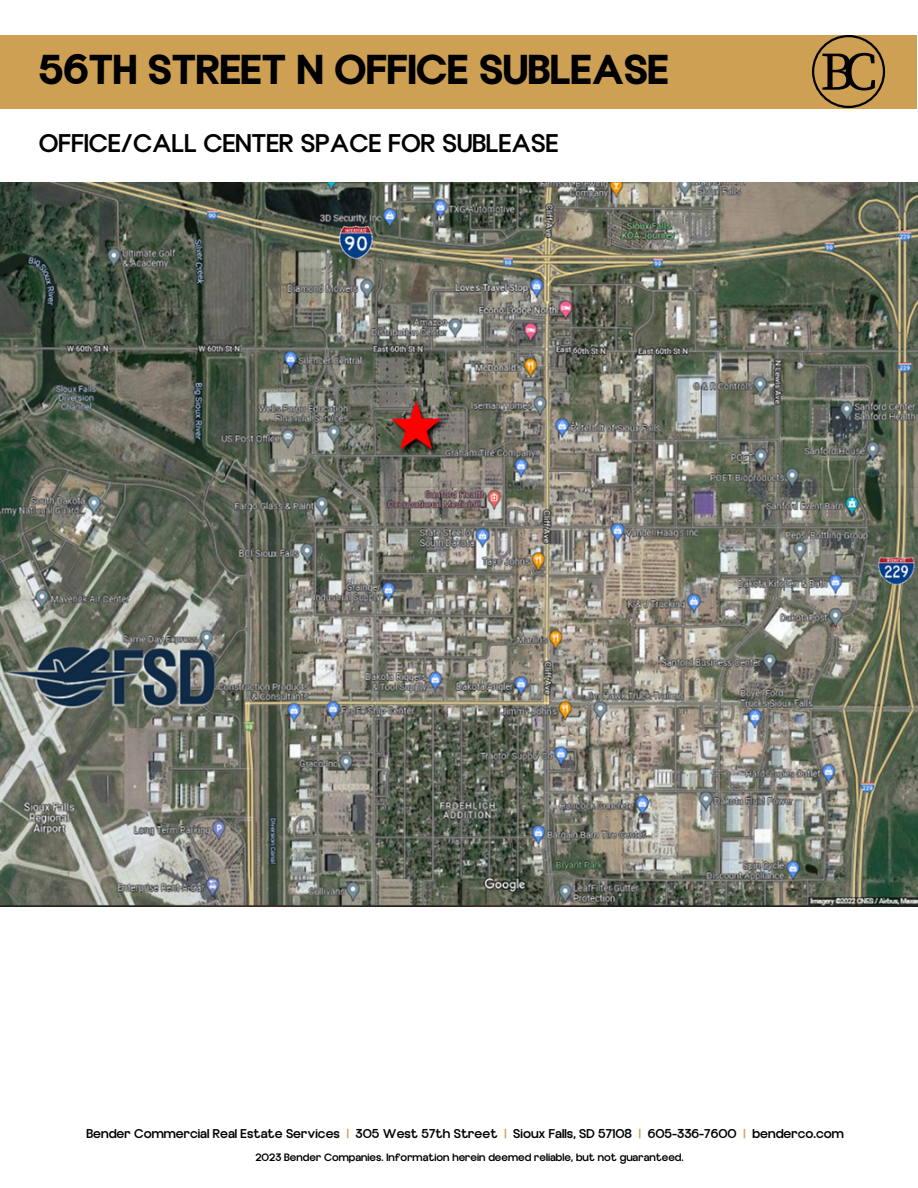
<style>
.page{position:relative;width:918px;height:1188px;background:#fff}
.page>*{position:absolute;margin:0;border:0;box-sizing:border-box;transform-origin:0 0}
.t1{font:53.85px "Source Serif Pro";color:#000}
.t2{font:44.25px "Cottorway Typeface Bold";color:#000}
.t3{font:700 27.15px "Cottorway Typeface Semi";color:#000}
.t4{font:700 13.5px "Cottorway Typeface Semi";color:#000}
.t5{font:700 11.25px "Cottorway Typeface Semi";color:#000}
.s1{color:#cea053}
</style>
<div class="page">
<div style="left:1px;top:35px;width:916px;height:73px;background:#cea053"></div>
<svg style="left:812px;top:35px;width:73px;height:73px"></svg>
<img style="left:0;top:182px;width:918px;height:725px">
<h2 class="t2" style="left:39px;top:43px;width:631px">56TH STREET N OFFICE SUBLEASE</h2>
<h1 class="t1" style="left:820px;top:40px;width:59px">BC</h1>
<h3 class="t3" style="left:39px;top:128px;width:521px">OFFICE/CALL CENTER SPACE FOR SUBLEASE</h3>
<p class="t4" style="left:86px;top:1126px;width:759px">Bender Commercial Real Estate Services <span class="s1">|</span> 305 West 57th Street <span class="s1">|</span> Sioux Falls, SD 57108 <span class="s1">|</span> 605-336-7600 <span class="s1">|</span> benderco.com</p>
<p class="t5" style="left:255px;top:1151px;width:430px">2023 Bender Companies. Information herein deemed reliable, but not guaranteed.</p>
</div>
